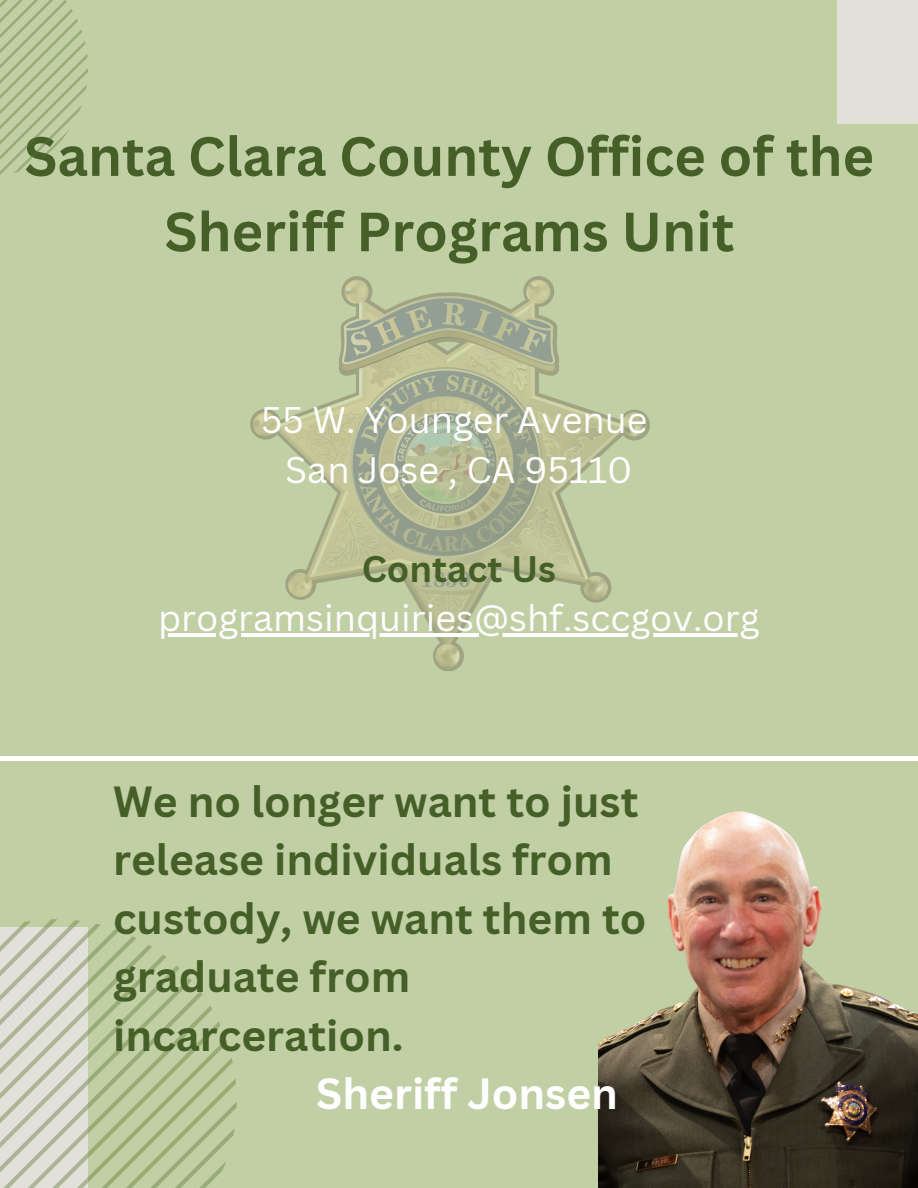
<style>
.page{position:relative;width:918px;height:1188px;background:#c1cfa5}
.page>*{position:absolute;margin:0;border:0;box-sizing:border-box;transform-origin:0 0}
.t1{font:700 54px/75.3px "Canva Sans";color:#465e28;text-align:center}
.t2{font:700 42.45px/58.5px "Canva Sans";color:#465e28}
.t3{font:700 42.45px "Canva Sans";color:#fff}
.t4{font:36px "Canva Sans";color:#fff}
.t5{font:700 36px "Canva Sans";color:#465e28}
</style>
<div class="page">
<img style="left:598px;top:811px;width:320px;height:377px">
<img style="left:251px;top:276px;width:398px;height:395px">
<svg style="left:168px;top:633px;width:570px;height:4px;background:#f5f7f1"></svg>
<svg style="left:0;top:0;width:88px;height:175px"></svg>
<svg style="left:0;top:919px;width:237px;height:269px"></svg>
<hr style="left:0;top:757px;width:918px;height:4px;background:#fff">
<div style="left:837px;top:0;width:81px;height:124px;background:#e1e0d9"></div>
<p class="t1" style="left:24px;top:117px;width:851px">Santa Clara County Office of the<br>Sheriff Programs Unit</p>
<p class="t4" style="left:261px;top:395px;width:388px">55 W. Younger Avenue</p>
<p class="t4" style="left:285px;top:444px;width:349px">San Jose , CA 95110</p>
<p class="t5" style="left:362px;top:543px;width:196px">Contact Us</p>
<p class="t4" style="left:158px;top:593px;width:603px">programsinquiries@shf.sccgov.org</p>
<p class="t2" style="left:113px;top:771px;width:535px">We no longer want to just release individuals from custody, we want them to graduate from incarceration.</p>
<p class="t3" style="left:316px;top:1064px;width:303px">Sheriff Jonsen</p>
</div>
